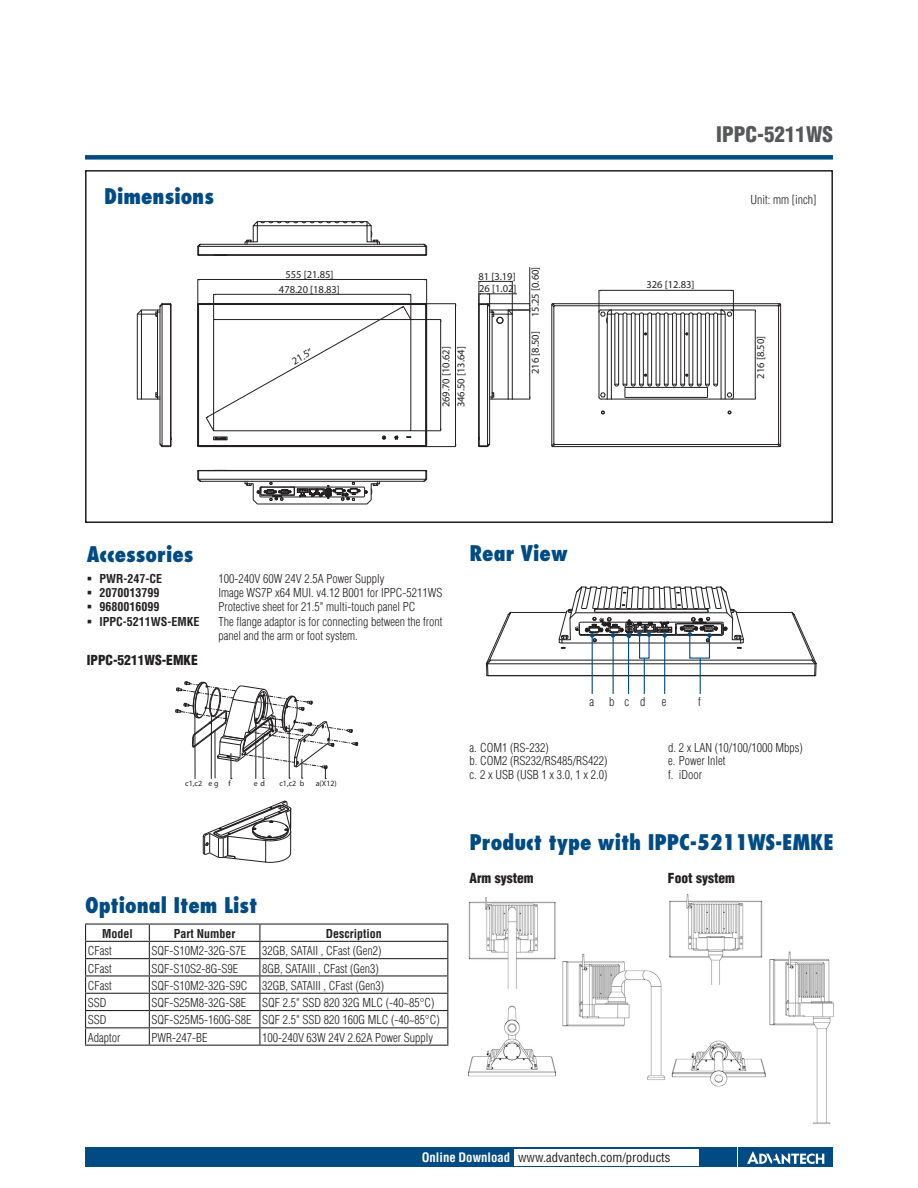
<style>
.page{position:relative;width:918px;height:1188px;background:#fff}
.page>*{position:absolute;margin:0;border:0;box-sizing:border-box;transform-origin:0 0}
.DS_Paragraph_Header{font:800 condensed 21px "Futura";color:#004b84}
.DS_Headline-1P{font:900 condensed 21px "Helvetica";color:#57585a}
.DS_Paragraph_Subhead{font:900 condensed 13.5px "Helvetica";color:#231f20}
.t1{font:condensed 12.75px "Helvetica";color:#231f20}
.DS_Photo_Body_Text-8{font:300 condensed 12px/14.2px "Helvetica";color:#231f20}
.t2{font:700 condensed 12px "Helvetica";color:#231f20}
.DS_Body_Text{font:300 condensed 12px "Helvetica";color:#231f20}
.t3{font:10.5px/15px "Myriad";color:#231f20}
.t4{font:7.95px "Myriad Pro";color:#231f20}
.s1{font-weight:700;color:#fff}
</style>
<div class="page">
<div style="left:85px;top:1147px;width:651px;height:20px;background:#004b84"></div>
<div style="left:85px;top:155px;width:748px;height:5px;background:#004b84"></div>
<div style="left:738px;top:1147px;width:95px;height:20px;background:#004b84"></div>
<svg style="left:747px;top:1151px;width:77px;height:13px"></svg>
<div style="left:514px;top:1149px;width:184px;height:16px;background:#fff"></div>
<img style="left:669px;top:894px;width:94px;height:91px">
<div style="left:85px;top:170px;width:748px;height:353px;border:2px solid #231f20"></div>
<hr style="left:85px;top:924px;width:64px;height:1px;background:#231f20">
<hr style="left:149px;top:924px;width:111px;height:1px;background:#231f20">
<hr style="left:260px;top:924px;width:188px;height:1px;background:#231f20">
<hr style="left:85px;top:941px;width:64px;height:1px;background:#231f20">
<hr style="left:149px;top:941px;width:111px;height:1px;background:#231f20">
<hr style="left:260px;top:941px;width:188px;height:1px;background:#231f20">
<hr style="left:85px;top:958px;width:64px;height:1px;background:#231f20">
<hr style="left:149px;top:958px;width:111px;height:1px;background:#231f20">
<hr style="left:260px;top:958px;width:188px;height:1px;background:#231f20">
<hr style="left:85px;top:975px;width:64px;height:1px;background:#231f20">
<hr style="left:149px;top:975px;width:111px;height:1px;background:#231f20">
<hr style="left:260px;top:975px;width:188px;height:1px;background:#231f20">
<hr style="left:85px;top:993px;width:64px;height:1px;background:#231f20">
<hr style="left:149px;top:993px;width:111px;height:1px;background:#231f20">
<hr style="left:260px;top:993px;width:188px;height:1px;background:#231f20">
<hr style="left:85px;top:1010px;width:64px;height:1px;background:#231f20">
<hr style="left:149px;top:1010px;width:111px;height:1px;background:#231f20">
<hr style="left:260px;top:1010px;width:188px;height:1px;background:#231f20">
<hr style="left:85px;top:1027px;width:64px;height:1px;background:#231f20">
<svg style="left:85px;top:925px;width:1px;height:120px"></svg>
<hr style="left:149px;top:1027px;width:111px;height:1px;background:#231f20">
<svg style="left:149px;top:925px;width:1px;height:120px"></svg>
<hr style="left:260px;top:1027px;width:188px;height:1px;background:#231f20">
<svg style="left:175px;top:681px;width:183px;height:364px"></svg>
<svg style="left:447px;top:925px;width:1px;height:120px"></svg>
<hr style="left:85px;top:1045px;width:64px;height:1px;background:#231f20">
<hr style="left:149px;top:1045px;width:111px;height:1px;background:#231f20">
<hr style="left:260px;top:1045px;width:188px;height:1px;background:#231f20">
<hr style="left:644px;top:658px;width:1px;height:36px;background:#004b84">
<hr style="left:700px;top:658px;width:1px;height:36px;background:#004b84">
<hr style="left:592px;top:635px;width:1px;height:59px;background:#004b84">
<hr style="left:613px;top:635px;width:1px;height:59px;background:#004b84">
<hr style="left:628px;top:635px;width:1px;height:59px;background:#004b84">
<hr style="left:664px;top:635px;width:1px;height:59px;background:#004b84">
<svg style="left:486px;top:587px;width:331px;height:89px"></svg>
<img style="left:468px;top:897px;width:88px;height:180px">
<img style="left:562px;top:953px;width:104px;height:127px">
<img style="left:671px;top:1040px;width:95px;height:47px">
<img style="left:769px;top:951px;width:65px;height:173px">
<div style="left:199px;top:445px;width:227px;height:1px;border:1px solid #231f20"></div>
<div style="left:198px;top:304px;width:228px;height:1px;border:1px solid #231f20"></div>
<hr style="left:199px;top:303px;width:227px;height:1px;background:#231f20">
<hr style="left:199px;top:446px;width:227px;height:1px;background:#231f20">
<hr style="left:199px;top:279px;width:226px;height:1px;background:#231f20">
<svg style="left:424px;top:279px;width:4px;height:167px"></svg>
<hr style="left:411px;top:319px;width:30px;height:1px;background:#231f20">
<hr style="left:411px;top:430px;width:30px;height:1px;background:#231f20">
<hr style="left:440px;top:321px;width:1px;height:108px;background:#231f20">
<hr style="left:426px;top:446px;width:30px;height:1px;background:#231f20">
<hr style="left:426px;top:303px;width:30px;height:1px;background:#231f20">
<hr style="left:455px;top:305px;width:1px;height:140px;background:#231f20">
<svg style="left:197px;top:279px;width:215px;height:168px"></svg>
<hr style="left:529px;top:268px;width:1px;height:36px;background:#231f20">
<svg style="left:478px;top:280px;width:53px;height:168px"></svg>
<svg style="left:197px;top:221px;width:230px;height:35px"></svg>
<svg style="left:197px;top:470px;width:231px;height:35px"></svg>
<svg style="left:136px;top:303px;width:36px;height:145px"></svg>
<hr style="left:778px;top:307px;width:1px;height:137px;background:#231f20">
<hr style="left:780px;top:305px;width:1px;height:141px;background:#231f20">
<hr style="left:553px;top:307px;width:1px;height:137px;background:#231f20">
<svg style="left:727px;top:411px;width:5px;height:3px"></svg>
<svg style="left:601px;top:411px;width:4px;height:3px"></svg>
<svg style="left:551px;top:442px;width:230px;height:6px"></svg>
<hr style="left:551px;top:305px;width:1px;height:141px;background:#231f20">
<svg style="left:551px;top:289px;width:230px;height:111px"></svg>
<p class="DS_Paragraph_Header" style="left:104px;top:183px;width:111px">Dimensions</p>
<p class="t3" style="left:285px;top:267px;width:50px">555 [21.85]</p>
<p class="t3" style="left:279px;top:283px;width:63px">478.20 [18.83]</p>
<p class="t3" style="left:289px;top:356px;width:24px;rotate:-29deg">21.5”</p>
<p class="t3" style="left:478px;top:269px;width:39px">81 [3.19]</p>
<p class="t3" style="left:479px;top:282px;width:39px">26 [1.02]</p>
<p class="t3" style="left:439px;top:407px;width:63px;rotate:-90deg">269.70 [10.62]<br>346.50 [13.64]</p>
<p class="t3" style="left:528px;top:317px;width:52px;rotate:-90deg">15.25 [0.60]</p>
<p class="t3" style="left:528px;top:374px;width:44px;rotate:-90deg">216 [8.50]</p>
<p class="DS_Headline-1P" style="left:716px;top:121px;width:118px">IPPC-5211WS</p>
<p class="DS_Body_Text" style="left:750px;top:193px;width:67px">Unit: mm [inch]</p>
<p class="t3" style="left:646px;top:278px;width:50px">326 [12.83]</p>
<p class="t3" style="left:754px;top:379px;width:44px;rotate:-90deg">216 [8.50]</p>
<p class="DS_Paragraph_Header" style="left:87px;top:541px;width:108px">Accessories</p>
<p class="t2" style="left:100px;top:571px;width:64px">PWR-247-CE</p>
<p class="DS_Photo_Body_Text-8" style="left:219px;top:571px;width:167px">100-240V 60W 24V 2.5A Power Supply</p>
<p class="t2" style="left:100px;top:586px;width:61px">2070013799</p>
<p class="DS_Photo_Body_Text-8" style="left:219px;top:586px;width:225px">Image WS7P x64 MUI. v4.12 B001 for IPPC-5211WS</p>
<p class="t2" style="left:100px;top:600px;width:61px">9680016099</p>
<p class="DS_Photo_Body_Text-8" style="left:219px;top:600px;width:198px">Protective sheet for 21.5" multi-touch panel PC</p>
<p class="t2" style="left:100px;top:614px;width:102px">IPPC-5211WS-EMKE</p>
<p class="DS_Photo_Body_Text-8" style="left:219px;top:614px;width:225px">The flange adaptor is for connecting between the front panel and the arm or foot system.</p>
<p class="DS_Paragraph_Subhead" style="left:87px;top:652px;width:113px">IPPC-5211WS-EMKE</p>
<p class="DS_Paragraph_Header" style="left:470px;top:540px;width:100px">Rear View</p>
<p class="DS_Photo_Body_Text-8" style="left:590px;top:694px;width:6px">a</p>
<p class="DS_Photo_Body_Text-8" style="left:609px;top:694px;width:7px">b</p>
<p class="DS_Photo_Body_Text-8" style="left:625px;top:694px;width:6px">c</p>
<p class="DS_Photo_Body_Text-8" style="left:640px;top:694px;width:7px">d</p>
<p class="DS_Photo_Body_Text-8" style="left:662px;top:694px;width:6px">e</p>
<p class="DS_Photo_Body_Text-8" style="left:698px;top:694px;width:4px">f</p>
<p class="t4" style="left:185px;top:778px;width:35px">c1,c2 e g</p>
<p class="t4" style="left:228px;top:778px;width:4px">f</p>
<p class="t4" style="left:254px;top:778px;width:13px">e d</p>
<p class="t4" style="left:279px;top:778px;width:27px">c1,c2 b</p>
<p class="t4" style="left:316px;top:778px;width:23px">a(X12)</p>
<p class="DS_Paragraph_Header" style="left:85px;top:892px;width:174px">Optional Item List</p>
<p class="t2" style="left:102px;top:926px;width:32px">Model</p>
<p class="t2" style="left:174px;top:926px;width:63px">Part Number</p>
<p class="t2" style="left:326px;top:926px;width:57px">Description</p>
<p class="DS_Photo_Body_Text-8" style="left:88px;top:944px;width:25px">CFast</p>
<p class="DS_Photo_Body_Text-8" style="left:151px;top:944px;width:96px">SQF-S10M2-32G-S7E</p>
<p class="DS_Photo_Body_Text-8" style="left:262px;top:944px;width:121px">32GB, SATAII , CFast (Gen2)</p>
<p class="DS_Photo_Body_Text-8" style="left:88px;top:961px;width:25px">CFast</p>
<p class="DS_Photo_Body_Text-8" style="left:151px;top:961px;width:88px">SQF-S10S2-8G-S9E</p>
<p class="DS_Photo_Body_Text-8" style="left:262px;top:961px;width:118px">8GB, SATAIII , CFast (Gen3)</p>
<p class="DS_Photo_Body_Text-8" style="left:88px;top:978px;width:25px">CFast</p>
<p class="DS_Photo_Body_Text-8" style="left:151px;top:978px;width:234px">SQF-S10M2-32G-S9C 32GB, SATAIII , CFast (Gen3)</p>
<p class="DS_Photo_Body_Text-8" style="left:88px;top:996px;width:20px">SSD</p>
<p class="DS_Photo_Body_Text-8" style="left:151px;top:996px;width:96px">SQF-S25M8-32G-S8E</p>
<p class="DS_Photo_Body_Text-8" style="left:262px;top:996px;width:174px">SQF 2.5" SSD 820 32G MLC (-40~85°C)</p>
<p class="DS_Photo_Body_Text-8" style="left:88px;top:1013px;width:20px">SSD</p>
<p class="DS_Photo_Body_Text-8" style="left:151px;top:1013px;width:290px">SQF-S25M5-160G-S8E SQF 2.5" SSD 820 160G MLC (-40~85°C)</p>
<p class="DS_Photo_Body_Text-8" style="left:88px;top:1030px;width:34px">Adaptor</p>
<p class="DS_Photo_Body_Text-8" style="left:151px;top:1030px;width:57px">PWR-247-BE</p>
<p class="DS_Photo_Body_Text-8" style="left:262px;top:1030px;width:173px">100-240V 63W 24V 2.62A Power Supply</p>
<p class="DS_Photo_Body_Text-8" style="left:470px;top:740px;width:81px">a. COM1 (RS-232)</p>
<p class="DS_Photo_Body_Text-8" style="left:470px;top:754px;width:139px">b. COM2 (RS232/RS485/RS422)</p>
<p class="DS_Photo_Body_Text-8" style="left:470px;top:767px;width:139px">c. 2 x USB (USB 1 x 3.0, 1 x 2.0)</p>
<p class="DS_Photo_Body_Text-8" style="left:668px;top:740px;width:136px">d. 2 x LAN (10/100/1000 Mbps)</p>
<p class="DS_Photo_Body_Text-8" style="left:668px;top:754px;width:59px">e. Power Inlet</p>
<p class="DS_Photo_Body_Text-8" style="left:668px;top:767px;width:35px">f. iDoor</p>
<p class="DS_Paragraph_Header" style="left:470px;top:829px;width:366px">Product type with IPPC-5211WS-EMKE</p>
<p class="DS_Paragraph_Subhead" style="left:470px;top:870px;width:66px">Arm system</p>
<p class="DS_Paragraph_Subhead" style="left:668px;top:870px;width:69px">Foot system</p>
<p class="t1" style="left:422px;top:1150px;width:250px"><span class="s1">Online Download</span> www.advantech.com/products</p>
</div>
